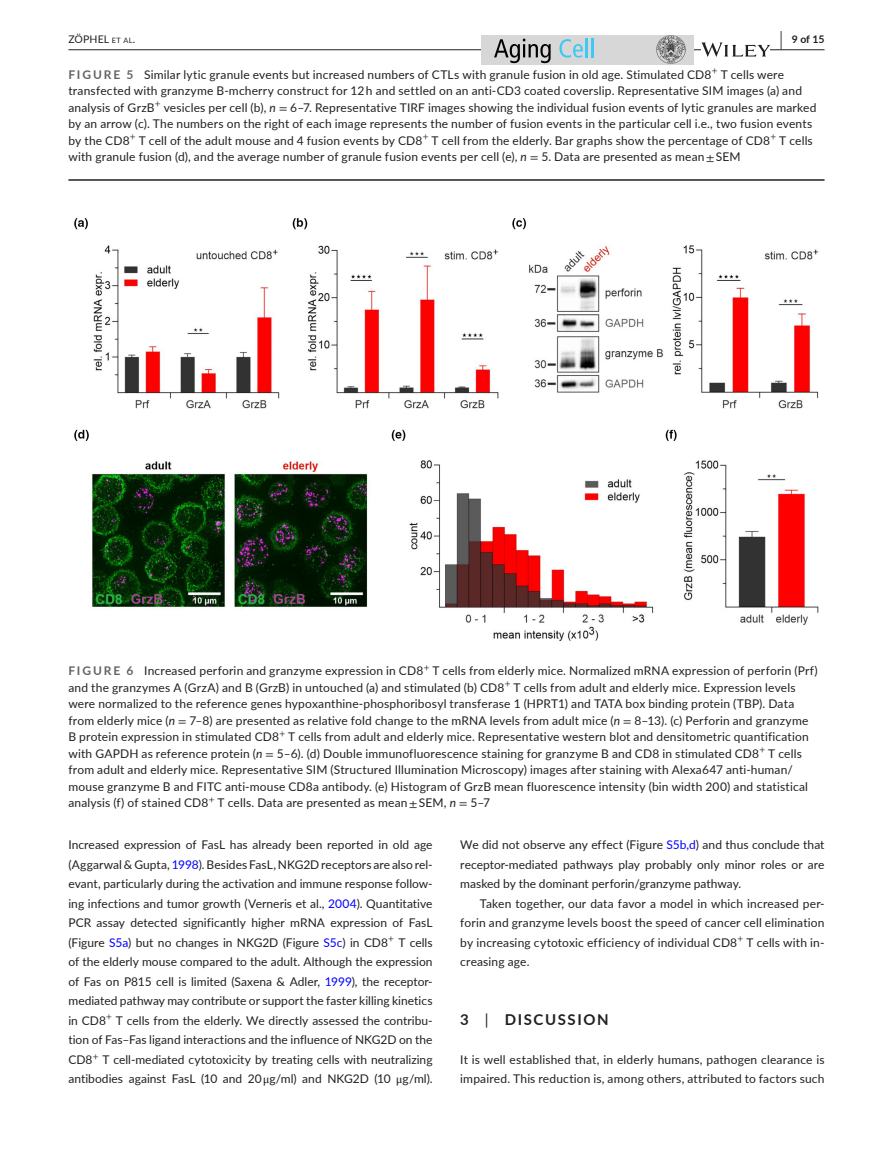
<style>
.page{position:relative;width:893px;height:1174px;background:#fff}
.page>*{position:absolute;margin:0;border:0;box-sizing:border-box;transform-origin:0 0}
.t1{font:700 15px "Lato";letter-spacing:.11em;color:#231f20}
.t2{font:12px/19.5px "Lato";letter-spacing:.015em;color:#231f20}
.t3{font:10.5px "Lato";color:#231f20}
.t4{font:700 10.5px "Lato";color:#231f20}
.t5{font:8.4px "STIX";color:#231f20}
.s1{font-style:inherit}
.s2{font-size:7.35px}
.s3{font-size:19.5px}
.s4{font-weight:700;color:#636366}
.s5{font-style:italic}
.s6{font-family:"STIX"}
.s7{color:#00f}
.s8{font-weight:400}
</style>
<div class="page">
<hr style="left:68px;top:49px;width:756px;height:1px;background:#231f20">
<div style="left:481px;top:35px;width:213px;height:29px;background:#d7d7d7"></div>
<svg style="left:494px;top:39px;width:57px;height:24px"></svg>
<svg style="left:559px;top:39px;width:24px;height:19px"></svg>
<hr style="left:585px;top:38px;width:3px;height:19px;background:#40c8f4">
<svg style="left:591px;top:38px;width:2px;height:19px"></svg>
<img style="left:657px;top:35px;width:28px;height:29px">
<svg style="left:701px;top:42px;width:69px;height:15px"></svg>
<hr style="left:68px;top:179px;width:756px;height:2px;background:#231f20">
<img style="left:74px;top:218px;width:745px;height:423px">
<p class="t3" style="left:68px;top:31px;width:68px">Z<span class="s1">Ö</span>PHEL <span class="s2">et al</span>.</p>
<p class="t4" style="left:780px;top:31px;width:46px"><span class="s3">|</span> 9 of 15</p>
<p class="t2" style="left:68px;top:66px;width:749px;line-height:16.5px"><span class="s4">FIGURE 5</span> Similar lytic granule events but increased numbers of CTLs with granule fusion in old age. Stimulated CD8<sup>+</sup> T cells were transfected with granzyme B-mcherry construct for 12 h and settled on an anti-CD3 coated coverslip. Representative SIM images (a) and analysis of GrzB<sup>+</sup> vesicles per cell (b), <span class="s5">n</span> <span class="s6">=</span> 6–7. Representative TIRF images showing the individual fusion events of lytic granules are marked by an arrow (c). The numbers on the right of each image represents the number of fusion events in the particular cell i.e., two fusion events by the CD8<sup>+</sup> T cell of the adult mouse and 4 fusion events by CD8<sup>+</sup> T cell from the elderly. Bar graphs show the percentage of CD8<sup>+</sup> T cells with granule fusion (d), and the average number of granule fusion events per cell (e), <span class="s5">n</span> <span class="s6">=</span> 5. Data are presented as mean <span class="s6">±</span> SEM</p>
<p class="t2" style="left:68px;top:660px;width:356px"><span class="s4">FIGURE 6</span> Increased perforin and granzyme expression in CD8</p>
<p class="t5" style="left:424px;top:661px;width:7px">+</p>
<p class="t2" style="left:68px;top:662px;width:751px;line-height:16.5px;text-indent:364px">T cells from elderly mice. Normalized mRNA expression of perforin (Prf) and the granzymes A (GrzA) and B (GrzB) in untouched (a) and stimulated (b) CD8</p>
<p class="t5" style="left:505px;top:678px;width:7px">+</p>
<p class="t2" style="left:68px;top:678px;width:741px;line-height:16.5px;text-indent:445px">T cells from adult and elderly mice. Expression levels were normalized to the reference genes hypoxanthine-phosphoribosyl transferase 1 (HPRT1) and TATA box binding protein (TBP). Data from elderly mice (<span class="s5">n</span> <span class="s6">=</span> 7–8) are presented as relative fold change to the mRNA levels from adult mice (<span class="s5">n</span> <span class="s6">=</span> 8–13). (c) Perforin and granzyme B protein expression in stimulated CD8</p>
<p class="t5" style="left:279px;top:727px;width:7px">+</p>
<p class="t2" style="left:68px;top:728px;width:742px;line-height:16.5px;text-indent:220px">T cells from adult and elderly mice. Representative western blot and densitometric quantification with GAPDH as reference protein (<span class="s5">n</span> <span class="s6">=</span> 5–6). (d) Double immunofluorescence staining for granzyme B and CD8 in stimulated CD8</p>
<p class="t5" style="left:759px;top:744px;width:7px">+</p>
<p class="t2" style="left:68px;top:744px;width:741px;line-height:16.5px;text-indent:700px">T cells from adult and elderly mice. Representative SIM (Structured Illumination Microscopy) images after staining with Alexa647 anti-human/ mouse granzyme B and FITC anti-mouse CD8a antibody. (e) Histogram of GrzB mean fluorescence intensity (bin width 200) and statistical analysis (f) of stained CD8</p>
<p class="t5" style="left:209px;top:793px;width:7px">+</p>
<p class="t2" style="left:218px;top:792px;width:274px">T cells. Data are presented as mean <span class="s6">±</span> SEM, <span class="s5">n</span> <span class="s6">=</span> 5–7</p>
<p class="t2" style="left:68px;top:834px;width:366px;text-align:justify">Increased expression of FasL has already been reported in old age (Aggarwal &amp; Gupta, <span class="s7">1998</span>). Besides FasL, NKG2D receptors are also rel&shy;evant, particularly during the activation and immune response follow&shy;ing infections and tumor growth (Verneris et al., <span class="s7">2004</span>). Quantitative PCR assay detected significantly higher mRNA expression of FasL (Figure <span class="s7">S5a</span>) but no changes in NKG2D (Figure <span class="s7">S5c</span>) in CD8</p>
<p class="t5" style="left:388px;top:933px;width:7px">+</p>
<p class="t2" style="left:68px;top:932px;width:366px;text-align:justify;text-indent:330px">T cells of the elderly mouse compared to the adult. Although the expression of Fas on P815 cell is limited (Saxena &amp; Adler, <span class="s7">1999</span>), the receptor&shy;mediated pathway may contribute or support the faster killing kinetics in CD8<sup>+</sup> T cells from the elderly. We directly assessed the contribu&shy;tion of Fas–Fas ligand interactions and the influence of NKG2D on the CD8<sup>+</sup> T cell-mediated cytotoxicity by treating cells with neutralizing antibodies against FasL (10 and 20 <span class="s6">μ</span>g/ml) and NKG2D (10 <span class="s6">μ</span>g/ml).</p>
<p class="t2" style="left:460px;top:834px;width:366px;text-align:justify">We did not observe any effect (Figure <span class="s7">S5b,d</span>) and thus conclude that receptor-mediated pathways play probably only minor roles or are masked by the dominant perforin/granzyme pathway.</p>
<p class="t2" style="left:460px;top:893px;width:366px;text-align:justify;text-indent:20px">Taken together, our data favor a model in which increased per&shy;forin and granzyme levels boost the speed of cancer cell elimination by increasing cytotoxic efficiency of individual CD8<sup>+</sup> T cells with in&shy;creasing age.</p>
<p class="t1" style="left:460px;top:1008px;width:150px">3 <span class="s8">|</span> DISCUSSION</p>
<p class="t2" style="left:460px;top:1049px;width:366px">It is well established that, in elderly humans, pathogen clearance is impaired. This reduction is, among others, attributed to factors such</p>
</div>
